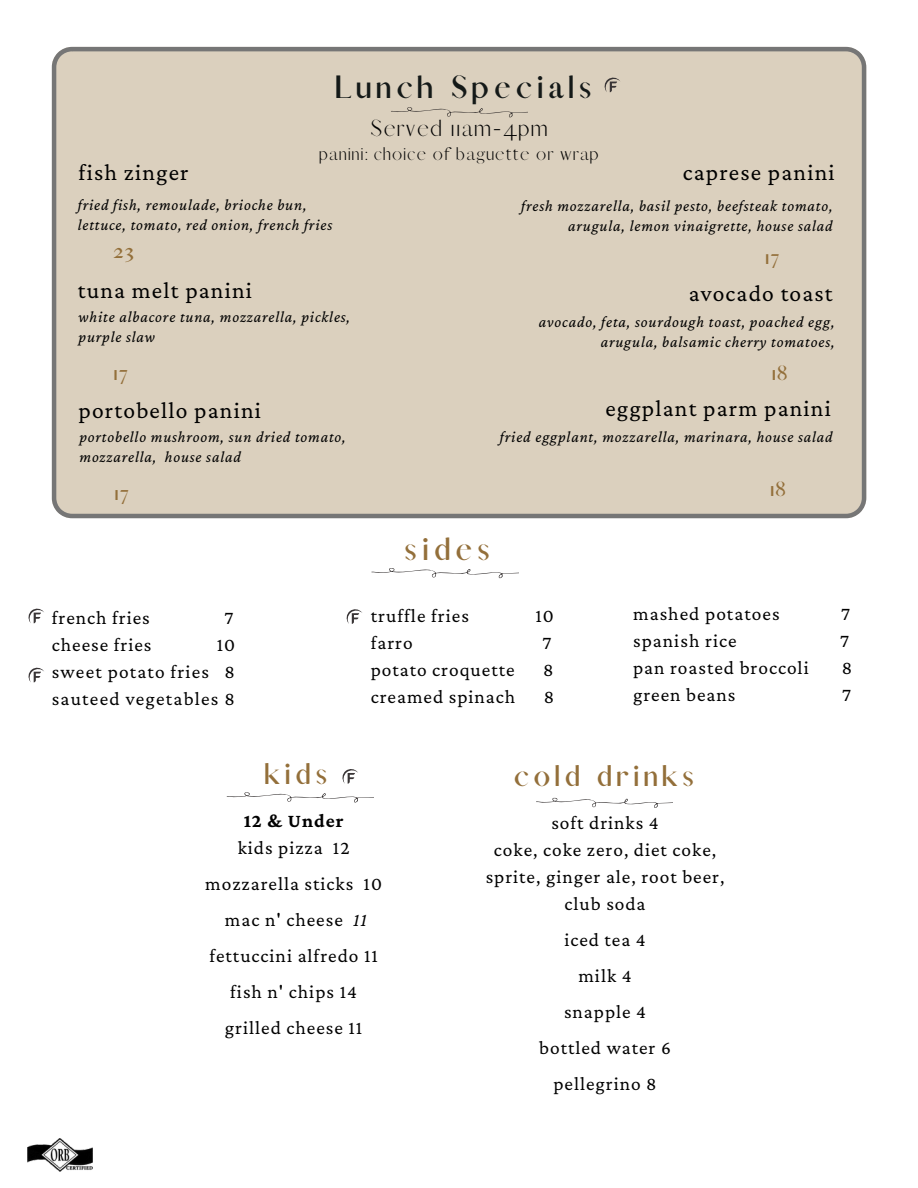
<style>
.page{position:relative;width:918px;height:1188px;background:#fff}
.page>*{position:absolute;margin:0;border:0;box-sizing:border-box;transform-origin:0 0}
.t1{font:700 29.1px "Afrah";letter-spacing:.17em;color:#141918}
.t2{font:700 29.1px "Afrah";letter-spacing:.17em;color:#936f3a}
.t3{font:700 27px "Afrah";letter-spacing:.17em;color:#936f3a}
.t4{font:23.55px "Crimson Pro";letter-spacing:.05em;color:#000}
.t5{font:21px "Afrah";letter-spacing:.075em;color:#000}
.t6{font:19.35px/27px "Crimson Pro";letter-spacing:.05em;color:#000;text-align:center}
.t7{font:700 19.35px "Crimson Pro";letter-spacing:.05em;color:#000}
.t8{font:700 18.75px "Afrah";letter-spacing:.05em;color:#936f3a}
.t9{font:700 18.45px "Afrah";color:#936f3a}
.t10{font:16.5px "Afrah";letter-spacing:.075em;color:#000}
.t11{font:italic 16.05px/20.2px "Crimson Pro";letter-spacing:.05em;color:#000;text-align:right}
.s1{font-style:italic}
</style>
<div class="page">
<svg style="left:536px;top:798px;width:137px;height:10px"></svg>
<img style="left:28px;top:1138px;width:64px;height:34px">
<div style="left:52px;top:47px;width:814px;height:471px;background:#dbd0be"></div>
<svg style="left:227px;top:792px;width:146px;height:10px"></svg>
<svg style="left:386px;top:106px;width:146px;height:11px;background:#d0c5b4"></svg>
<svg style="left:371px;top:568px;width:147px;height:10px"></svg>
<svg style="left:604px;top:77px;width:16px;height:15px"></svg>
<svg style="left:28px;top:667px;width:16px;height:15px"></svg>
<svg style="left:28px;top:608px;width:16px;height:15px"></svg>
<svg style="left:346px;top:609px;width:16px;height:15px"></svg>
<svg style="left:342px;top:769px;width:16px;height:15px"></svg>
<p class="t1" style="left:335px;top:69px;width:259px">Lunch Specials</p>
<p class="t5" style="left:370px;top:115px;width:179px">Served 11am-4pm</p>
<p class="t10" style="left:320px;top:143px;width:281px">panini: choice of baguette or wrap</p>
<p class="t4" style="left:79px;top:159px;width:112px">fish zinger</p>
<p class="t4" style="left:683px;top:159px;width:153px">caprese panini</p>
<p class="t11" style="left:521px;top:196px;width:313px">fresh mozzarella, basil pesto, beefsteak tomato, arugula, lemon vinaigrette, house salad</p>
<p class="t9" style="left:765px;top:245px;width:15px">17</p>
<p class="t11" style="left:78px;top:195px;width:230px">fried fish, remoulade, brioche bun,</p>
<p class="t11" style="left:78px;top:215px;width:256px">lettuce, tomato, red onion, french fries</p>
<p class="t8" style="left:114px;top:239px;width:22px">23</p>
<p class="t4" style="left:78px;top:277px;width:176px">tuna melt panini</p>
<p class="t11" style="left:79px;top:306px;width:273px;text-align:left">white albacore tuna, mozzarella, pickles, purple slaw</p>
<p class="t8" style="left:114px;top:362px;width:15px">17</p>
<p class="t4" style="left:689px;top:280px;width:146px">avocado toast</p>
<p class="t11" style="left:539px;top:311px;width:297px">avocado, feta, sourdough toast, poached egg, arugula, balsamic cherry tomatoes,</p>
<p class="t8" style="left:772px;top:362px;width:17px">18</p>
<p class="t4" style="left:79px;top:397px;width:184px">portobello panini</p>
<p class="t11" style="left:79px;top:426px;width:268px">portobello mushroom, sun dried tomato,</p>
<p class="t11" style="left:79px;top:446px;width:163px">mozzarella, house salad</p>
<p class="t8" style="left:114px;top:481px;width:15px">17</p>
<p class="t6" style="left:52px;top:604px;width:100px">french fries</p>
<p class="t6" style="left:224px;top:604px;width:10px">7</p>
<p class="t6" style="left:52px;top:631px;width:101px">cheese fries</p>
<p class="t6" style="left:217px;top:631px;width:20px">10</p>
<p class="t6" style="left:52px;top:658px;width:185px">sweet potato fries 8</p>
<p class="t6" style="left:52px;top:685px;width:185px">sauteed vegetables 8</p>
<p class="t4" style="left:605px;top:395px;width:227px">eggplant parm panini</p>
<p class="t11" style="left:500px;top:426px;width:334px">fried eggplant, mozzarella, marinara, house salad</p>
<p class="t8" style="left:770px;top:477px;width:17px">18</p>
<p class="t2" style="left:404px;top:531px;width:87px">sides</p>
<p class="t6" style="left:371px;top:602px;width:100px">truffle fries</p>
<p class="t6" style="left:535px;top:602px;width:20px">10</p>
<p class="t6" style="left:371px;top:629px;width:43px">farro</p>
<p class="t6" style="left:542px;top:629px;width:10px">7</p>
<p class="t6" style="left:371px;top:656px;width:145px">potato croquette</p>
<p class="t6" style="left:543px;top:656px;width:12px">8</p>
<p class="t6" style="left:371px;top:683px;width:146px">creamed spinach</p>
<p class="t6" style="left:544px;top:683px;width:12px">8</p>
<p class="t6" style="left:633px;top:600px;width:148px">mashed potatoes</p>
<p class="t6" style="left:841px;top:600px;width:10px">7</p>
<p class="t6" style="left:633px;top:627px;width:105px">spanish rice</p>
<p class="t6" style="left:840px;top:627px;width:10px">7</p>
<p class="t6" style="left:633px;top:654px;width:177px">pan roasted broccoli</p>
<p class="t6" style="left:842px;top:654px;width:12px">8</p>
<p class="t6" style="left:633px;top:681px;width:104px">green beans</p>
<p class="t6" style="left:842px;top:681px;width:10px">7</p>
<p class="t3" style="left:265px;top:757px;width:64px">kids</p>
<p class="t7" style="left:244px;top:809px;width:101px">12 &amp; Under</p>
<p class="t6" style="left:238px;top:834px;width:113px">kids pizza 12</p>
<p class="t6" style="left:205px;top:870px;width:178px">mozzarella sticks 10</p>
<p class="t6" style="left:225px;top:906px;width:143px">mac n' cheese <span class="s1">11</span></p>
<p class="t6" style="left:209px;top:942px;width:170px">fettuccini alfredo 11</p>
<p class="t6" style="left:230px;top:978px;width:128px">fish n' chips 14</p>
<p class="t6" style="left:225px;top:1014px;width:139px">grilled cheese 11</p>
<p class="t3" style="left:514px;top:759px;width:182px">cold drinks</p>
<p class="t6" style="left:551px;top:809px;width:109px">soft drinks 4</p>
<p class="t6" style="left:486px;top:836px;width:240px">coke, coke zero, diet coke, sprite, ginger ale, root beer, club soda</p>
<p class="t6" style="left:564px;top:926px;width:83px">iced tea 4</p>
<p class="t6" style="left:578px;top:962px;width:55px">milk 4</p>
<p class="t6" style="left:564px;top:998px;width:84px">snapple 4</p>
<p class="t6" style="left:539px;top:1034px;width:133px">bottled water 6</p>
<p class="t6" style="left:553px;top:1070px;width:105px">pellegrino 8</p>
</div>
